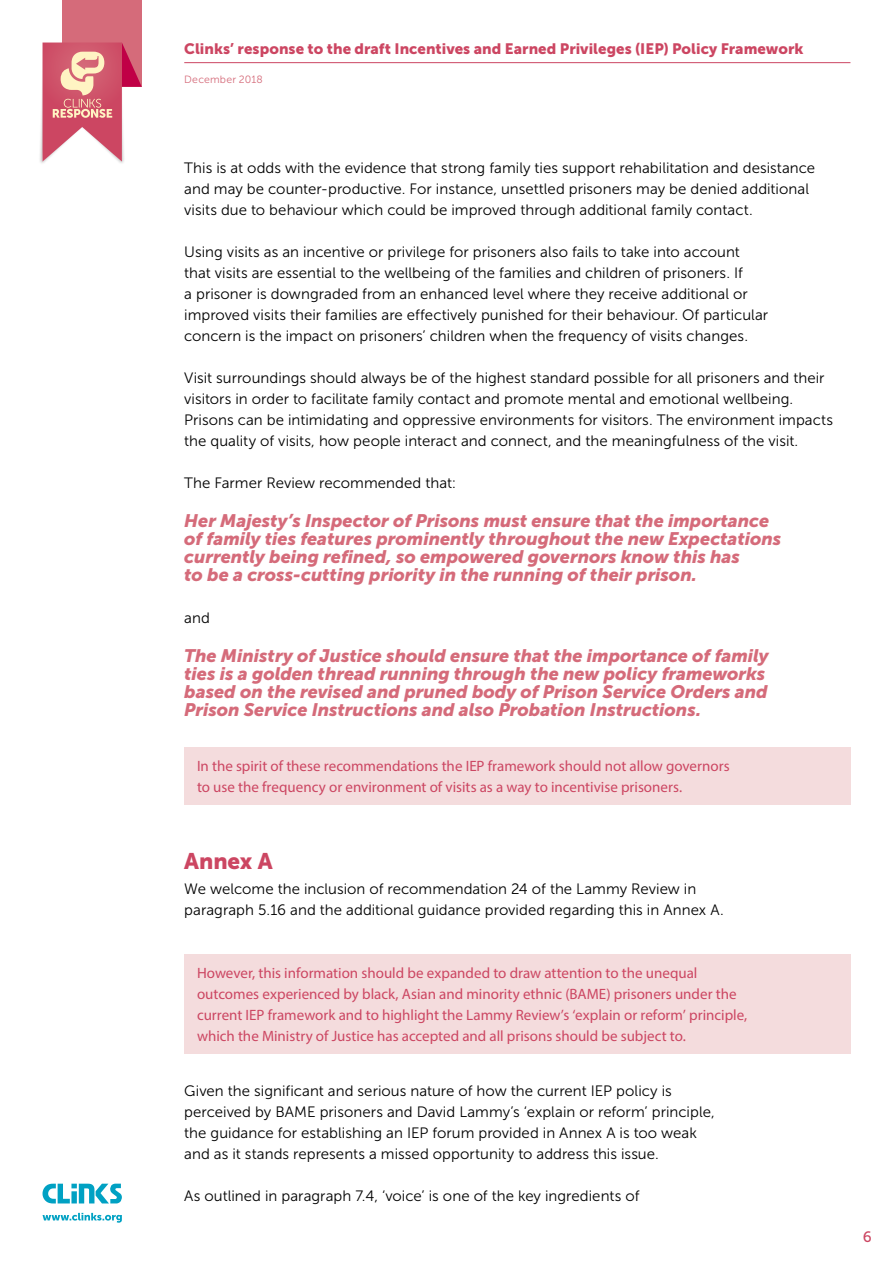
<style>
.page{position:relative;width:893px;height:1263px;background:#fff}
.page>*{position:absolute;margin:0;border:0;box-sizing:border-box;transform-origin:0 0}
.t1{font:22.5px "Museo Sans 900";letter-spacing:-.005em;color:#cc4662}
.t2{font:italic 18px/18px "Museo Sans 900";letter-spacing:-.005em;color:#d56b7a}
.t3{font:15px/21px "Museo Sans 300";letter-spacing:.005em;color:#000}
.t4{font:15px/21px "Myriad Pro";color:#cc4662}
.t5{font:15px "Museo Sans 900";letter-spacing:.005em;color:#cc4662}
.t6{font:15px "Museo Sans 500";color:#cc4662}
.t7{font:10.5px "Museo Sans 300";letter-spacing:.02em;color:#d56b7a}
</style>
<div class="page">
<div style="left:62px;top:0;width:80px;height:87px;background:#d56b7a"></div>
<div style="left:38px;top:48px;width:88px;height:118px;background:#000;opacity:.25"></div>
<svg style="left:43px;top:43px;width:99px;height:119px"></svg>
<hr style="left:184px;top:62px;width:666px;height:1px;background:#cc4662">
<svg style="left:43px;top:1213px;width:79px;height:10px"></svg>
<svg style="left:43px;top:1183px;width:79px;height:20px"></svg>
<div style="left:184px;top:747px;width:666px;height:57px;background:#f4dcdd"></div>
<div style="left:184px;top:954px;width:666px;height:100px;background:#f4dcdd"></div>
<p class="t5" style="left:184px;top:40px;width:621px">Clinks’ response to the draft Incentives and Earned Privileges (IEP) Policy Framework</p>
<p class="t7" style="left:184px;top:74px;width:80px">December 2018</p>
<p class="t3" style="left:184px;top:157px;width:632px">This is at odds with the evidence that strong family ties support rehabilitation and desistance and may be counter-productive. For instance, unsettled prisoners may be denied additional visits due to behaviour which could be improved through additional family contact.</p>
<p class="t3" style="left:184px;top:241px;width:585px">Using visits as an incentive or privilege for prisoners also fails to take into account that visits are essential to the wellbeing of the families and children of prisoners. If<br>a prisoner is downgraded from an enhanced level where they receive additional or improved visits their families are effectively punished for their behaviour. Of particular concern is the impact on prisoners’ children when the frequency of visits changes.</p>
<p class="t3" style="left:184px;top:367px;width:650px">Visit surroundings should always be of the highest standard possible for all prisoners and their visitors in order to facilitate family contact and promote mental and emotional wellbeing.<br>Prisons can be intimidating and oppressive environments for visitors. The environment impacts the quality of visits, how people interact and connect, and the meaningfulness of the visit.</p>
<p class="t3" style="left:184px;top:472px;width:274px">The Farmer Review recommended that:</p>
<p class="t2" style="left:184px;top:511px;width:599px">Her Majesty’s Inspector of Prisons must ensure that the importance of family ties features prominently throughout the new Expectations currently being refined, so empowered governors know this has<br>to be a cross-cutting priority in the running of their prison.</p>
<p class="t3" style="left:184px;top:607px;width:27px">and</p>
<p class="t2" style="left:184px;top:646px;width:586px">The Ministry of Justice should ensure that the importance of family ties is a golden thread running through the new policy frameworks based on the revised and pruned body of Prison Service Orders and Prison Service Instructions and also Probation Instructions.</p>
<p class="t4" style="left:197px;top:755px;width:534px">In the spirit of these recommendations the IEP framework should not allow governors to use the frequency or environment of visits as a way to incentivise prisoners.</p>
<h1 class="t1" style="left:184px;top:848px;width:90px">Annex A</h1>
<p class="t3" style="left:184px;top:879px;width:541px">We welcome the inclusion of recommendation 24 of the Lammy Review in paragraph 5.16 and the additional guidance provided regarding this in Annex A.</p>
<p class="t4" style="left:197px;top:963px;width:552px">However, this information should be expanded to draw attention to the unequal outcomes experienced by black, Asian and minority ethnic (BAME) prisoners under the current IEP framework and to highlight the Lammy Review’s ‘explain or reform’ principle, which the Ministry of Justice has accepted and all prisons should be subject to.</p>
<p class="t3" style="left:184px;top:1081px;width:532px">Given the significant and serious nature of how the current IEP policy is perceived by BAME prisoners and David Lammy’s ‘explain or reform’ principle, the guidance for establishing an IEP forum provided in Annex A is too weak and as it stands represents a missed opportunity to address this issue.</p>
<p class="t3" style="left:184px;top:1186px;width:457px">As outlined in paragraph 7.4, ‘voice’ is one of the key ingredients of</p>
<p class="t6" style="left:863px;top:1228px;width:10px">6</p>
</div>
